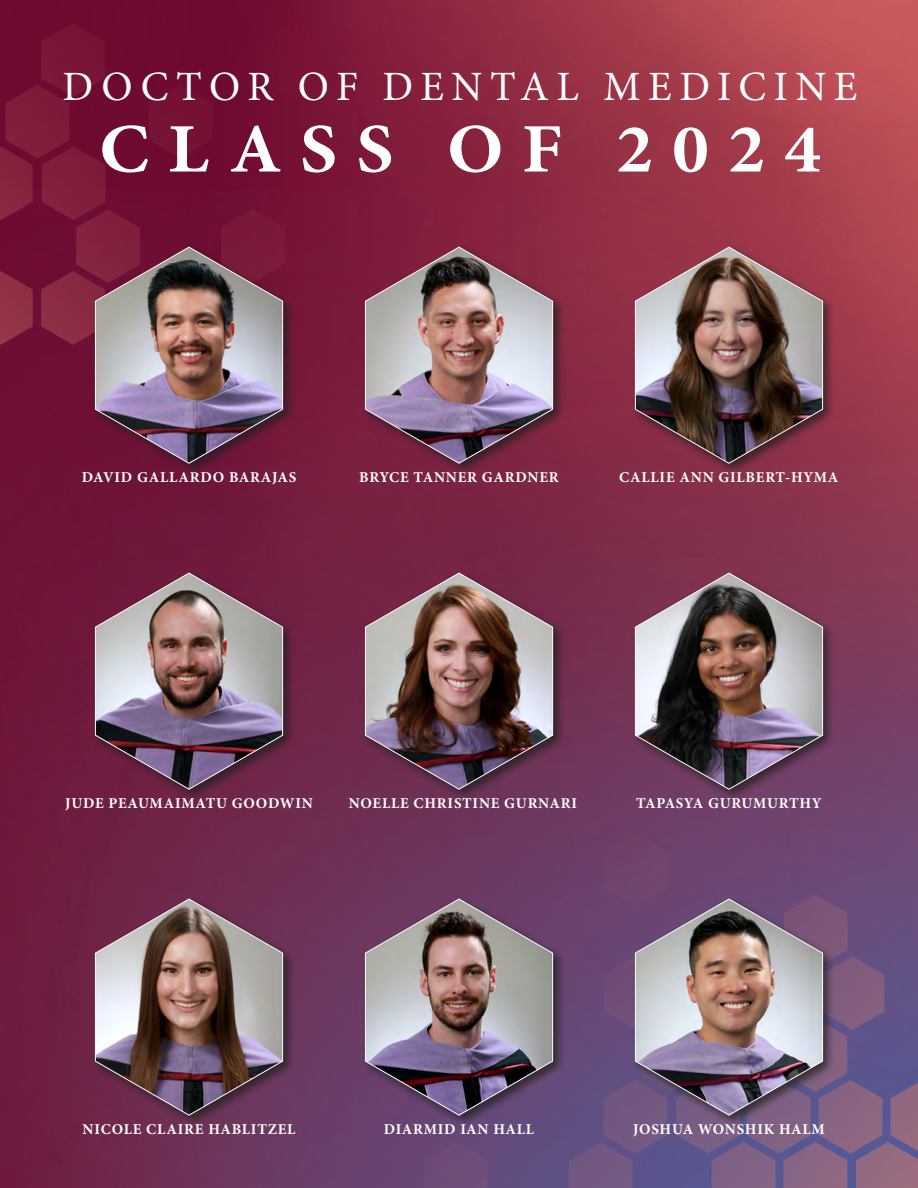
<style>
.page{position:relative;width:918px;height:1188px;background:#fff}
.page>*{position:absolute;margin:0;border:0;box-sizing:border-box;transform-origin:0 0}
.t1{font:700 69.45px "Minion Pro";letter-spacing:.26em;color:#fff;scale:1.06 1}
.t2{font:41.7px "Minion Pro";letter-spacing:.18em;color:#fff}
.t3{font:700 15px "Minion Pro";letter-spacing:.05em;color:#fff}
</style>
<div class="page">
<img style="left:0;top:0;width:918px;height:1188px">
<svg style="left:0;top:0;width:321px;height:345px;background:#741134"></svg>
<svg style="left:388px;top:833px;width:530px;height:355px;background:#6d4d78"></svg>
<div style="left:92px;top:244px;width:204px;height:232px;background:#231f20;opacity:.75"></div>
<img style="left:95px;top:246px;width:188px;height:218px">
<div style="left:92px;top:570px;width:204px;height:232px;background:#231f20;opacity:.75"></div>
<img style="left:95px;top:572px;width:188px;height:218px">
<div style="left:92px;top:896px;width:204px;height:232px;background:#231f20;opacity:.75"></div>
<img style="left:95px;top:898px;width:188px;height:218px">
<div style="left:362px;top:244px;width:204px;height:232px;background:#231f20;opacity:.75"></div>
<img style="left:365px;top:246px;width:188px;height:218px">
<div style="left:362px;top:570px;width:204px;height:232px;background:#231f20;opacity:.75"></div>
<img style="left:365px;top:572px;width:188px;height:218px">
<div style="left:362px;top:896px;width:204px;height:232px;background:#231f20;opacity:.75"></div>
<img style="left:365px;top:898px;width:188px;height:218px">
<div style="left:632px;top:244px;width:204px;height:232px;background:#231f20;opacity:.75"></div>
<img style="left:635px;top:246px;width:188px;height:218px">
<div style="left:632px;top:570px;width:204px;height:232px;background:#231f20;opacity:.75"></div>
<img style="left:635px;top:572px;width:188px;height:218px">
<div style="left:632px;top:896px;width:204px;height:232px;background:#231f20;opacity:.75"></div>
<img style="left:635px;top:898px;width:188px;height:218px">
<p class="t2" style="left:63px;top:59px;width:797px">DOCTOR OF DENTAL MEDICINE</p>
<p class="t1" style="left:99px;top:100px;width:682px">CLASS OF 2024</p>
<p class="t3" style="left:82px;top:467px;width:216px">DAVID GALLARDO BARAJAS</p>
<p class="t3" style="left:359px;top:467px;width:201px">BRYCE TANNER GARDNER</p>
<p class="t3" style="left:619px;top:467px;width:221px">CALLIE ANN GILBERT-HYMA</p>
<p class="t3" style="left:65px;top:793px;width:249px">JUDE PEAUMAIMATU GOODWIN</p>
<p class="t3" style="left:349px;top:793px;width:230px">NOELLE CHRISTINE GURNARI</p>
<p class="t3" style="left:636px;top:793px;width:187px">TAPASYA GURUMURTHY</p>
<p class="t3" style="left:83px;top:1119px;width:214px">NICOLE CLAIRE HABLITZEL</p>
<p class="t3" style="left:384px;top:1119px;width:152px">DIARMID IAN HALL</p>
<p class="t3" style="left:633px;top:1119px;width:193px">JOSHUA WONSHIK HALM</p>
</div>
